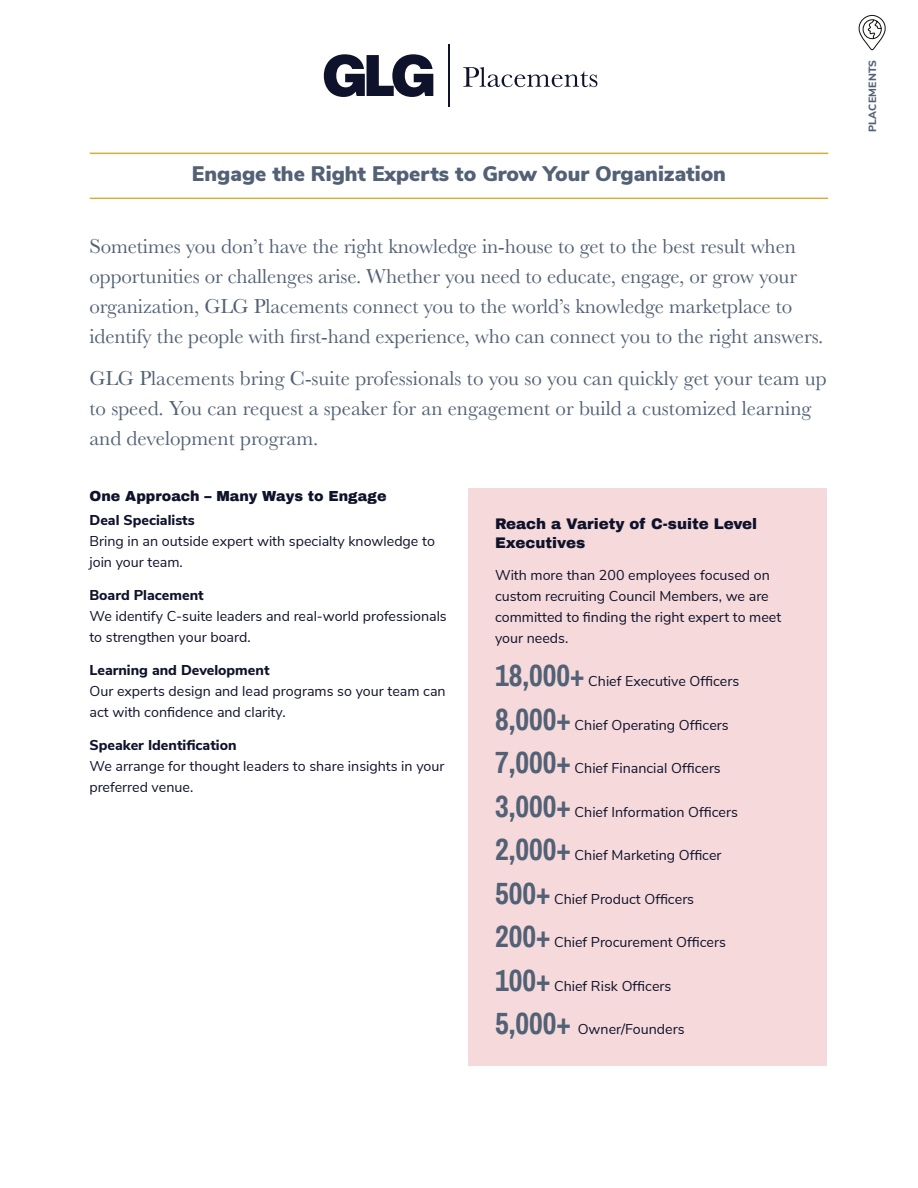
<style>
.page{position:relative;width:918px;height:1188px;background:#fff}
.page>*{position:absolute;margin:0;border:0;box-sizing:border-box;transform-origin:0 0}
.t1{font:21px/30px "Baskerville";letter-spacing:-.005em;color:#526175}
.t2{font:900 21px "Nunito Sans";color:#526175}
.t3{font:900 15px/19.5px "Archivo";color:#0f122b}
.t4{font:14.25px/21px "Nunito Sans";color:#0f122b}
.t5{font:800 14.25px "Nunito Sans";color:#0f122b}
.t6{font:900 14.25px "Archivo";color:#0f122b}
.t7{font:800 10.5px "Nunito Sans";letter-spacing:.025em;color:#526175}
.s1{font-family:"Archivo Narrow";font-weight:700;font-size:30px;color:#526175}
</style>
<div class="page">
<hr style="left:90px;top:153px;width:738px;height:1px;background:#d4b038">
<hr style="left:90px;top:198px;width:738px;height:1px;background:#d4b038">
<svg style="left:324px;top:54px;width:109px;height:43px"></svg>
<svg style="left:463px;top:67px;width:134px;height:20px"></svg>
<hr style="left:449px;top:44px;width:1px;height:63px;background:#0f122b">
<div style="left:468px;top:488px;width:359px;height:578px;background:#f5d9db"></div>
<svg style="left:858px;top:14px;width:28px;height:37px"></svg>
<h1 class="t2" style="left:192px;top:158px;width:536px">Engage the Right Experts to Grow Your Organization</h1>
<p class="t1" style="left:89px;top:231px;width:736px">Sometimes you don’t have the right knowledge in-house to get to the best result when opportunities or challenges arise. Whether you need to educate, engage, or grow your organization, GLG Placements connect you to the world’s knowledge marketplace to identify the people with first-hand experience, who can connect you to the right answers.</p>
<h1 class="t1" style="left:89px;top:363px;width:739px">GLG Placements bring C-suite professionals to you so you can quickly get your team up to speed. You can request a speaker for an engagement or build a customized learning and development program.</h1>
<p class="t6" style="left:89px;top:487px;width:299px">One Approach – Many Ways to Engage</p>
<p class="t5" style="left:89px;top:510px;width:107px">Deal Specialists</p>
<p class="t4" style="left:89px;top:530px;width:347px">Bring in an outside expert with specialty knowledge to join your team.</p>
<p class="t5" style="left:89px;top:585px;width:116px">Board Placement</p>
<p class="t4" style="left:89px;top:605px;width:359px">We identify C-suite leaders and real-world professionals to strengthen your board.</p>
<p class="t5" style="left:89px;top:660px;width:182px">Learning and Development</p>
<p class="t4" style="left:89px;top:680px;width:358px">Our experts design and lead programs so your team can act with confidence and clarity.</p>
<p class="t5" style="left:89px;top:735px;width:149px">Speaker Identification</p>
<p class="t4" style="left:89px;top:755px;width:357px">We arrange for thought leaders to share insights in your preferred venue.</p>
<p class="t3" style="left:495px;top:514px;width:264px">Reach a Variety of C-suite Level<br>Executives</p>
<p class="t4" style="left:495px;top:563px;width:288px">With more than 200 employees focused on custom recruiting Council Members, we are committed to finding the right expert to meet your needs.</p>
<p class="t4" style="left:495px;top:670px;width:246px"><span class="s1">18,000+</span> Chief Executive Officers</p>
<p class="t4" style="left:495px;top:713px;width:235px"><span class="s1">8,000+</span> Chief Operating Officers</p>
<p class="t4" style="left:495px;top:757px;width:227px"><span class="s1">7,000+</span> Chief Financial Officers</p>
<p class="t4" style="left:495px;top:800px;width:244px"><span class="s1">3,000+</span> Chief Information Officers</p>
<p class="t4" style="left:495px;top:844px;width:228px"><span class="s1">2,000+</span> Chief Marketing Officer</p>
<p class="t4" style="left:495px;top:887px;width:201px"><span class="s1">500+</span> Chief Product Officers</p>
<p class="t4" style="left:495px;top:931px;width:232px"><span class="s1">200+</span> Chief Procurement Officers</p>
<p class="t4" style="left:495px;top:974px;width:178px"><span class="s1">100+</span> Chief Risk Officers</p>
<p class="t4" style="left:495px;top:1018px;width:191px"><span class="s1">5,000+</span> Owner/Founders</p>
<p class="t7" style="left:865px;top:132px;width:74px;rotate:-90deg">PLACEMENTS</p>
</div>
